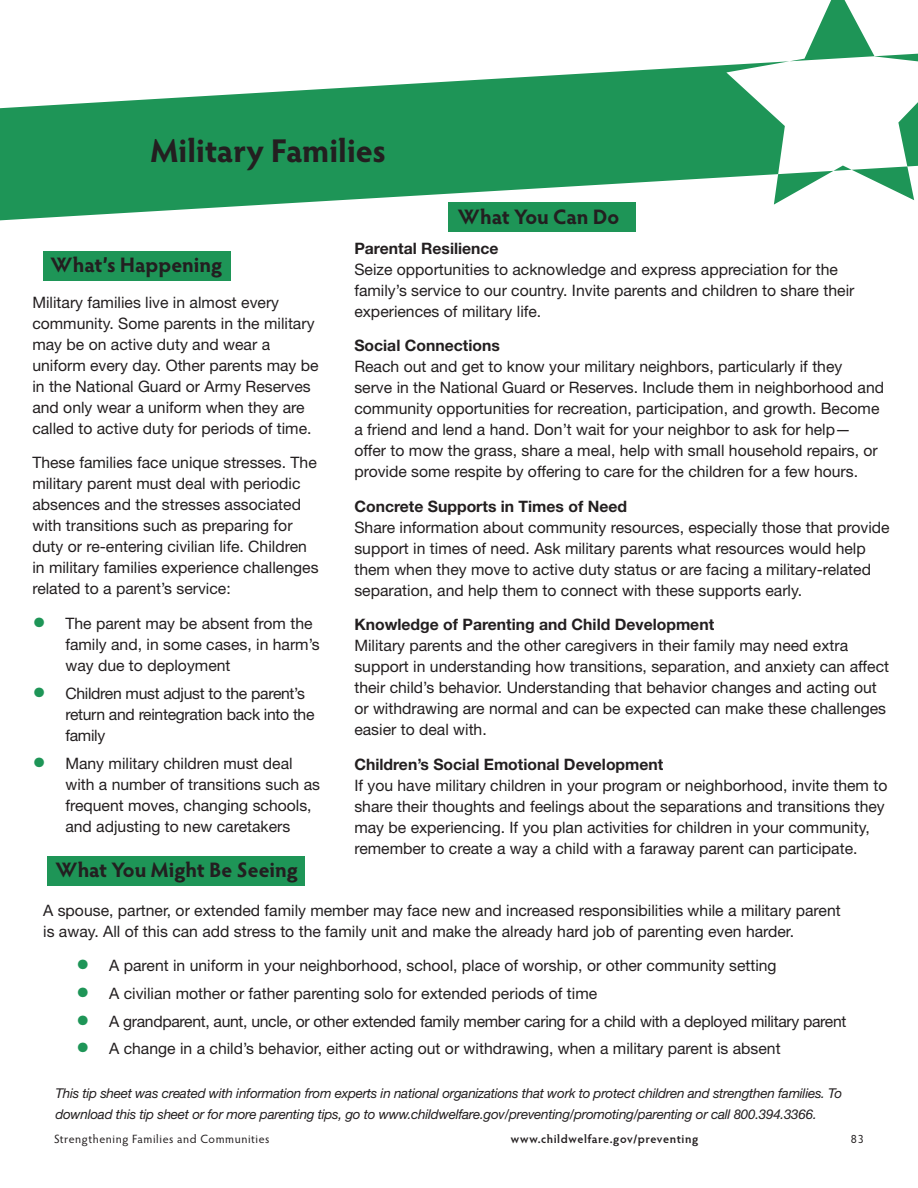
<style>
.page{position:relative;width:918px;height:1188px;background:#fff}
.page>*{position:absolute;margin:0;border:0;box-sizing:border-box;transform-origin:0 0}
.tip_header{font:700 33px "Hypatia Sans Pro";color:#231f20}
.t1{font:700 21px "Hypatia Sans Pro";color:#231f20}
.tip_body_no_indent{font:15.75px/21px "Helvetica Neue";color:#231f20}
.tip_bullet{font:15.75px/21px "Helvetica Neue";color:#231f20}
.tip_bullet-2{font:15.75px/21px "Helvetica Neue";letter-spacing:-.02em;color:#231f20}
.tip_note{font:italic 13.5px "Helvetica Neue";letter-spacing:-.02em;color:#231f20}
.t2{font:12px "Hypatia Sans Pro";letter-spacing:.05em;color:#231f20}
.t3{font:600 12px "Hypatia Sans Pro";letter-spacing:.05em;color:#231f20}
.s1{font-size:27px;color:#1e9557}
.s2{font-weight:700}
</style>
<div class="page">
<svg style="left:0;top:62px;width:774px;height:158px;fill:#1e9557"></svg>
<svg style="left:774px;top:0;width:144px;height:205px"></svg>
<div style="left:448px;top:202px;width:188px;height:30px;background:#1e9557"></div>
<div style="left:47px;top:856px;width:258px;height:29px;background:#1e9557"></div>
<div style="left:43px;top:251px;width:188px;height:29px;background:#1e9557"></div>
<p class="tip_header" style="left:150px;top:127px;width:237px">Military Families</p>
<p class="t1" style="left:51px;top:250px;width:173px">What’s Happening</p>
<p class="tip_body_no_indent" style="left:32px;top:292px;width:288px">Military families live in almost every community. Some parents in the military may be on active duty and wear a uniform every day. Other parents may be in the National Guard or Army Reserves and only wear a uniform when they are called to active duty for periods of time.</p>
<p class="tip_body_no_indent" style="left:32px;top:452px;width:288px">These families face unique stresses. The military parent must deal with periodic absences and the stresses associated with transitions such as preparing for duty or re-entering civilian life. Children in military families experience challenges related to a parent’s service:</p>
<p class="tip_bullet" style="left:65px;top:613px;width:256px;text-indent:-33px"><span class="s1">•</span> The parent may be absent from the family and, in some cases, in harm’s way due to deployment</p>
<p class="tip_bullet-2" style="left:65px;top:682px;width:251px;text-indent:-33px"><span class="s1">•</span> Children must adjust to the parent’s return and reintegration back into the family</p>
<p class="tip_bullet" style="left:65px;top:752px;width:256px;text-indent:-33px"><span class="s1">•</span> Many military children must deal with a number of transitions such as frequent moves, changing schools, and adjusting to new caretakers</p>
<p class="t1" style="left:458px;top:202px;width:163px">What You Can Do</p>
<p class="tip_body_no_indent" style="left:354px;top:238px;width:502px"><span class="s2">Parental Resilience<br></span>Seize opportunities to acknowledge and express appreciation for the family’s service to our country. Invite parents and children to share their experiences of military life.</p>
<p class="tip_body_no_indent" style="left:354px;top:335px;width:531px"><span class="s2">Social Connections<br></span>Reach out and get to know your military neighbors, particularly if they serve in the National Guard or Reserves. Include them in neighborhood and community opportunities for recreation, participation, and growth. Become a friend and lend a hand. Don’t wait for your neighbor to ask for help— offer to mow the grass, share a meal, help with small household repairs, or provide some respite by offering to care for the children for a few hours.</p>
<p class="tip_body_no_indent" style="left:354px;top:496px;width:537px"><span class="s2">Concrete Supports in Times of Need<br></span>Share information about community resources, especially those that provide support in times of need. Ask military parents what resources would help them when they move to active duty status or are facing a military-related separation, and help them to connect with these supports early.</p>
<p class="tip_body_no_indent" style="left:354px;top:614px;width:536px"><span class="s2">Knowledge of Parenting and Child Development<br></span>Military parents and the other caregivers in their family may need extra support in understanding how transitions, separation, and anxiety can affect their child’s behavior. Understanding that behavior changes and acting out or withdrawing are normal and can be expected can make these challenges easier to deal with.</p>
<p class="tip_body_no_indent" style="left:354px;top:754px;width:535px"><span class="s2">Children’s Social Emotional Development<br></span>If you have military children in your program or neighborhood, invite them to share their thoughts and feelings about the separations and transitions they may be experiencing. If you plan activities for children in your community, remember to create a way a child with a faraway parent can participate.</p>
<p class="t1" style="left:56px;top:855px;width:244px">What You Might Be Seeing</p>
<p class="tip_body_no_indent" style="left:43px;top:899px;width:799px">A spouse, partner, or extended family member may face new and increased responsibilities while a military parent is away. All of this can add stress to the family unit and make the already hard job of parenting even harder.</p>
<p class="tip_bullet" style="left:76px;top:955px;width:702px"><span class="s1">•</span> A parent in uniform in your neighborhood, school, place of worship, or other community setting</p>
<p class="tip_bullet" style="left:76px;top:982px;width:523px"><span class="s1">•</span> A civilian mother or father parenting solo for extended periods of time</p>
<p class="tip_bullet-2" style="left:76px;top:1010px;width:772px"><span class="s1">•</span> A grandparent, aunt, uncle, or other extended family member caring for a child with a deployed military parent</p>
<p class="tip_bullet" style="left:76px;top:1038px;width:706px"><span class="s1">•</span> A change in a child’s behavior, either acting out or withdrawing, when a military parent is absent</p>
<p class="tip_note" style="left:55px;top:1085px;width:788px">This tip sheet was created with information from experts in national organizations that work to protect children and strengthen families. To</p>
<p class="tip_note" style="left:55px;top:1106px;width:763px">download this tip sheet or for more parenting tips, go to www.childwelfare.gov/preventing/promoting/parenting or call 800.394.3366.</p>
<p class="t2" style="left:54px;top:1131px;width:217px">Strengthening Families and Communities</p>
<p class="t3" style="left:511px;top:1130px;width:189px">www.childwelfare.gov/preventing</p>
<p class="t2" style="left:851px;top:1131px;width:15px">83</p>
</div>
